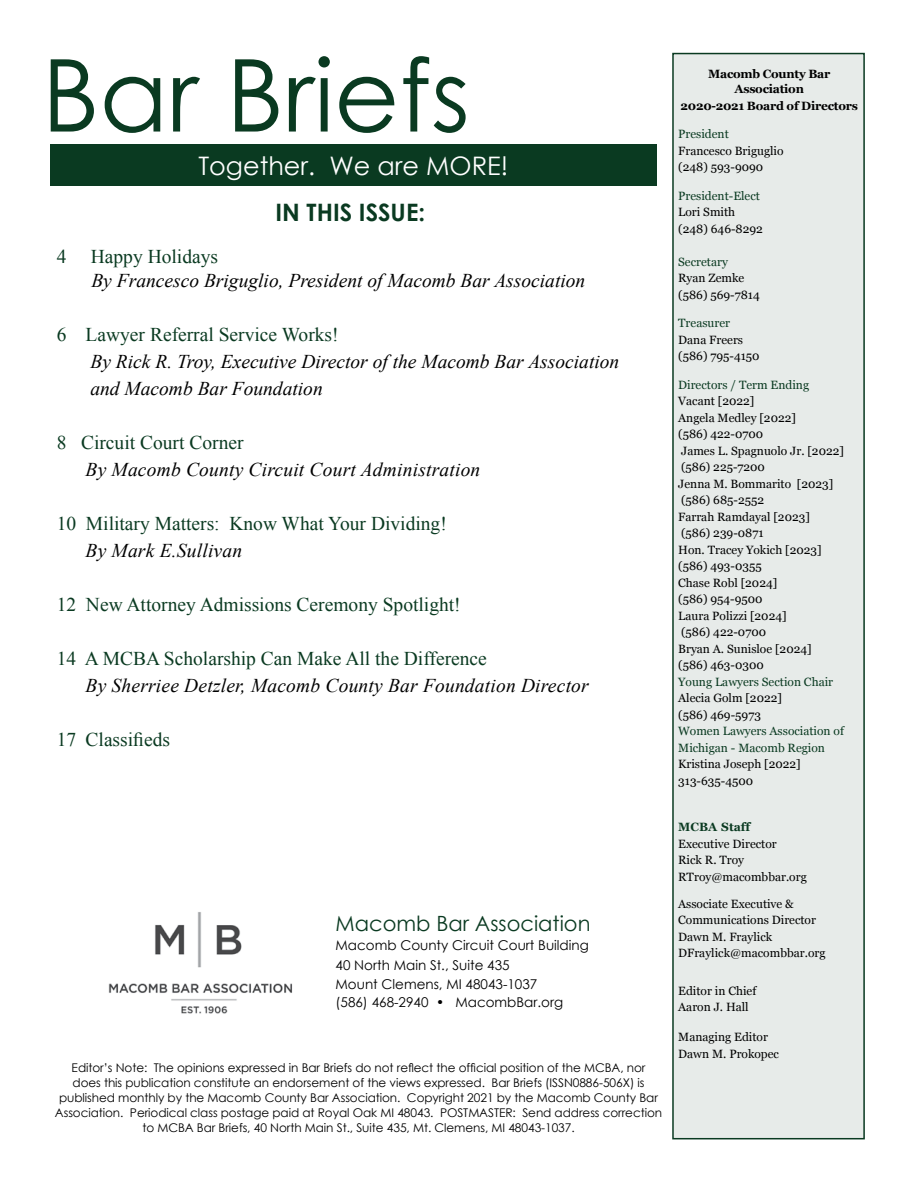
<style>
.page{position:relative;width:918px;height:1188px;background:#fff}
.page>*{position:absolute;margin:0;border:0;box-sizing:border-box;transform-origin:0 0}
.t1{font:100.5px "Century Gothic";color:#0a3a21}
.t2{font:25.5px "Century Gothic";color:#fff}
.t3{font:700 24px "Century Gothic";color:#0a3a21}
.t4{font:21px "Century Gothic";color:#0a3a21}
.t5{font:italic 19.5px/27px "Times New Roman";color:#000}
.t6{font:19.5px "Times New Roman";color:#0a3a21}
.t7{font:13.5px/19.5px "Century Gothic";color:#000}
.t8{font:12px/16.5px "Georgia";color:#000}
.t9{font:12px/15px "Century Gothic";letter-spacing:-.005em;color:#000;text-align:center}
.t10{font:12px/16.5px "Georgia";color:#0a3a21}
.t11{font:700 12px/15px "Georgia";letter-spacing:-.02em;color:#000;text-align:center}
.t12{font:700 12px "Georgia";color:#0a3a21}
</style>
<div class="page">
<div style="left:673px;top:54px;width:191px;height:1085px;background:#e7ebe9"></div>
<div style="left:672px;top:53px;width:193px;height:1086px;border:2px solid #0a3a21"></div>
<div style="left:50px;top:145px;width:607px;height:41px;background:#0a3a21"></div>
<img style="left:108px;top:912px;width:185px;height:102px">
<h1 class="t1" style="left:42px;top:25px;width:430px">Bar Briefs</h1>
<h2 class="t2" style="left:198px;top:148px;width:312px">Together. We are MORE!</h2>
<h3 class="t3" style="left:275px;top:194px;width:151px">IN THIS ISSUE:</h3>
<h3 class="t6" style="left:57px;top:243px;width:11px">4</h3>
<h3 class="t6" style="left:91px;top:243px;width:129px">Happy Holidays</h3>
<h3 class="t5" style="left:91px;top:266px;width:495px">By Francesco Briguglio, President of Macomb Bar Association</h3>
<h3 class="t6" style="left:57px;top:321px;width:283px">6 Lawyer Referral Service Works!</h3>
<h3 class="t5" style="left:90px;top:347px;width:530px">By Rick R. Troy, Executive Director of the Macomb Bar Association and Macomb Bar Foundation</h3>
<h3 class="t6" style="left:57px;top:429px;width:188px">8 Circuit Court Corner</h3>
<h3 class="t5" style="left:86px;top:455px;width:396px">By Macomb County Circuit Court Administration</h3>
<h3 class="t6" style="left:57px;top:510px;width:392px">10 Military Matters: Know What Your Dividing!</h3>
<h3 class="t5" style="left:86px;top:536px;width:158px">By Mark E.Sullivan</h3>
<h3 class="t6" style="left:57px;top:591px;width:406px">12 New Attorney Admissions Ceremony Spotlight!</h3>
<h3 class="t6" style="left:57px;top:645px;width:432px">14 A MCBA Scholarship Can Make All the Difference</h3>
<h3 class="t5" style="left:86px;top:671px;width:505px">By Sherriee Detzler, Macomb County Bar Foundation Director</h3>
<h3 class="t6" style="left:57px;top:726px;width:115px">17 Classifieds</h3>
<h3 class="t4" style="left:336px;top:909px;width:256px">Macomb Bar Association</h3>
<p class="t7" style="left:336px;top:936px;width:255px">Macomb County Circuit Court Building<br>40 North Main St., Suite 435<br>Mount Clemens, MI 48043-1037</p>
<p class="t7" style="left:336px;top:993px;width:229px">(586) 468-2940 • MacombBar.org</p>
<p class="t9" style="left:55px;top:1060px;width:609px">Editor’s Note: The opinions expressed in Bar Briefs do not reflect the official position of the MCBA, nor<br>does this publication constitute an endorsement of the views expressed. Bar Briefs (ISSN0886-506X) is published monthly by the Macomb County Bar Association. Copyright 2021 by the Macomb County Bar Association. Periodical class postage paid at Royal Oak MI 48043. POSTMASTER: Send address correction to MCBA Bar Briefs, 40 North Main St., Suite 435, Mt. Clemens, MI 48043-1037.</p>
<p class="t11" style="left:708px;top:66px;width:124px">Macomb County Bar<br>Association</p>
<p class="t11" style="left:681px;top:98px;width:179px">2020-2021 Board of Directors</p>
<p class="t10" style="left:678px;top:125px;width:52px">President</p>
<p class="t8" style="left:678px;top:142px;width:107px">Francesco Briguglio (248) 593-9090</p>
<p class="t10" style="left:678px;top:187px;width:83px">President-Elect</p>
<p class="t8" style="left:678px;top:203px;width:86px">Lori Smith (248) 646-8292</p>
<p class="t10" style="left:678px;top:253px;width:51px">Secretary</p>
<p class="t8" style="left:678px;top:269px;width:83px">Ryan Zemke (586) 569-7814</p>
<p class="t10" style="left:678px;top:314px;width:53px">Treasurer</p>
<p class="t8" style="left:678px;top:331px;width:83px">Dana Freers (586) 795-4150</p>
<p class="t10" style="left:678px;top:376px;width:132px">Directors / Term Ending</p>
<p class="t8" style="left:678px;top:392px;width:167px">Vacant [2022]<br>Angela Medley [2022]<br>(586) 422-0700<br>James L. Spagnuolo Jr. [2022] (586) 225-7200<br>Jenna M. Bommarito [2023] (586) 685-2552<br>Farrah Ramdayal [2023]<br>(586) 239-0871<br>Hon. Tracey Yokich [2023] (586) 493-0355<br>Chase Robl [2024]<br>(586) 954-9500<br>Laura Polizzi [2024]<br>(586) 422-0700<br>Bryan A. Sunisloe [2024] (586) 463-0300</p>
<p class="t10" style="left:678px;top:673px;width:156px">Young Lawyers Section Chair</p>
<p class="t8" style="left:678px;top:689px;width:105px">Alecia Golm [2022] (586) 469-5973</p>
<p class="t10" style="left:678px;top:722px;width:167px">Women Lawyers Association of<br>Michigan - Macomb Region</p>
<p class="t8" style="left:678px;top:755px;width:124px">Kristina Joseph [2022]<br>313-635-4500</p>
<p class="t12" style="left:678px;top:818px;width:75px">MCBA Staff</p>
<p class="t8" style="left:678px;top:835px;width:130px">Executive Director<br>Rick R. Troy<br>RTroy@macombbar.org</p>
<p class="t8" style="left:678px;top:895px;width:149px">Associate Executive &amp;<br>Communications Director<br>Dawn M. Fraylick<br>DFraylick@macombbar.org</p>
<p class="t8" style="left:678px;top:982px;width:80px">Editor in Chief<br>Aaron J. Hall</p>
<p class="t8" style="left:678px;top:1028px;width:102px">Managing Editor<br>Dawn M. Prokopec</p>
</div>
